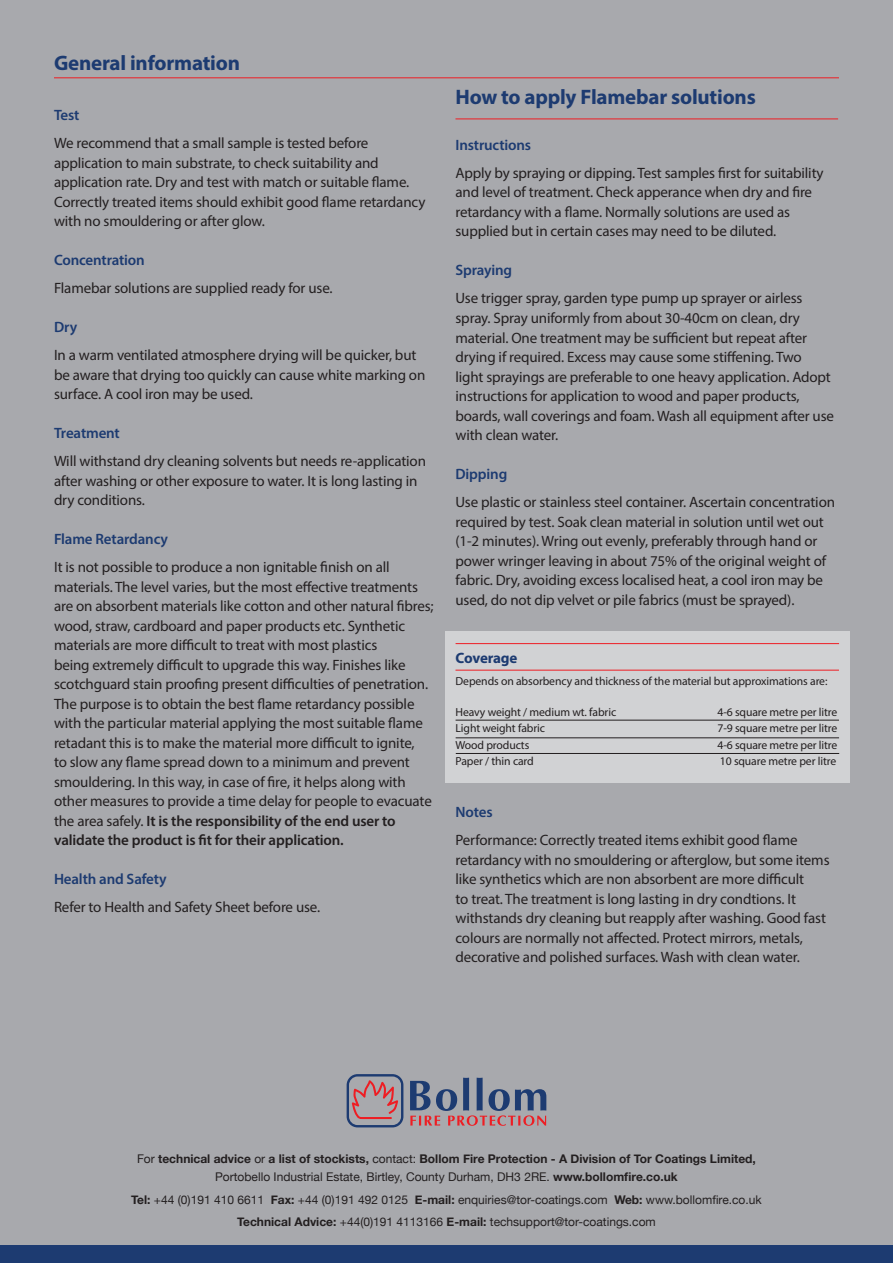
<style>
.page{position:relative;width:893px;height:1263px;background:#a8a9ad}
.page>*{position:absolute;margin:0;border:0;box-sizing:border-box;transform-origin:0 0}
.t1{font:700 21px "Myriad Pro";letter-spacing:-.01em;color:#1d3b71}
.t2{font:15px/19.5px "Myriad Pro";letter-spacing:-.01em;color:#231f20}
.t3{font:600 15px "Myriad Pro";letter-spacing:-.01em;color:#1d3b71}
.t4{font:700 15px "Myriad Pro";letter-spacing:-.02em;color:#1d3b71}
.t5{font:700 12px/18px "Helvetica Neue";color:#231f20;text-align:center}
.t6{font:12px "Helvetica Neue";color:#231f20}
.t7{font:11.7px "Myriad Pro";letter-spacing:-.01em;color:#231f20}
.s1{font-weight:600}
.s2{font-weight:400}
.s3{font-weight:700}
</style>
<div class="page">
<div style="left:0;top:1246px;width:893px;height:17px;background:#1d3b71"></div>
<svg style="left:347px;top:1074px;width:56px;height:53px"></svg>
<svg style="left:410px;top:1078px;width:136px;height:48px"></svg>
<hr style="left:54px;top:77px;width:785px;height:1px;background:#ee1d23">
<hr style="left:455px;top:119px;width:383px;height:1px;background:#ee1d23">
<div style="left:445px;top:631px;width:405px;height:152px;background:#d1d2d4"></div>
<hr style="left:455px;top:670px;width:384px;height:1px;background:#ee1d23">
<hr style="left:456px;top:643px;width:383px;height:1px;background:#ee1d23">
<hr style="left:456px;top:720px;width:383px;height:1px;background:#231f20">
<hr style="left:456px;top:737px;width:383px;height:1px;background:#231f20">
<hr style="left:456px;top:753px;width:383px;height:1px;background:#231f20">
<p class="t1" style="left:54px;top:49px;width:187px">General information</p>
<p class="t3" style="left:54px;top:106px;width:27px">Test</p>
<p class="t2" style="left:54px;top:133px;width:373px">We recommend that a small sample is tested before application to main substrate, to check suitability and application rate. Dry and test with match or suitable flame.<br>Correctly treated items should exhibit good flame retardancy with no smouldering or after glow.</p>
<p class="t3" style="left:54px;top:251px;width:92px">Concentration</p>
<p class="t2" style="left:54px;top:278px;width:280px">Flamebar solutions are supplied ready for use.</p>
<p class="t3" style="left:54px;top:318px;width:25px">Dry</p>
<p class="t2" style="left:54px;top:345px;width:373px">In a warm ventilated atmosphere drying will be quicker, but be aware that drying too quickly can cause white marking on surface. A cool iron may be used.</p>
<p class="t3" style="left:54px;top:424px;width:67px">Treatment</p>
<p class="t2" style="left:54px;top:451px;width:373px">Will withstand dry cleaning solvents but needs re-application after washing or other exposure to water. It is long lasting in dry conditions.</p>
<p class="t3" style="left:54px;top:530px;width:115px">Flame Retardancy</p>
<p class="t2" style="left:54px;top:557px;width:381px">It is not possible to produce a non ignitable finish on all materials. The level varies, but the most effective treatments are on absorbent materials like cotton and other natural fibres; wood, straw, cardboard and paper products etc. Synthetic materials are more difficult to treat with most plastics<br>being extremely difficult to upgrade this way. Finishes like scotchguard stain proofing present difficulties of penetration.<br>The purpose is to obtain the best flame retardancy possible with the particular material applying the most suitable flame retadant this is to make the material more difficult to ignite,<br>to slow any flame spread down to a minimum and prevent smouldering. In this way, in case of fire, it helps along with other measures to provide a time delay for people to evacuate the area safely. <span class="s1">It is the responsibility of the end user to validate the product is fit for their application.</span></p>
<p class="t3" style="left:54px;top:870px;width:114px">Health and Safety</p>
<p class="t2" style="left:54px;top:897px;width:268px">Refer to Health and Safety Sheet before use.</p>
<p class="t1" style="left:455px;top:84px;width:302px">How to apply Flamebar solutions</p>
<p class="t3" style="left:455px;top:135px;width:77px">Instructions</p>
<p class="t2" style="left:455px;top:163px;width:370px">Apply by spraying or dipping. Test samples first for suitability and level of treatment. Check apperance when dry and fire retardancy with a flame. Normally solutions are used as supplied but in certain cases may need to be diluted.</p>
<p class="t3" style="left:455px;top:261px;width:58px">Spraying</p>
<p class="t2" style="left:455px;top:288px;width:380px">Use trigger spray, garden type pump up sprayer or airless spray. Spray uniformly from about 30-40cm on clean, dry material. One treatment may be sufficient but repeat after drying if required. Excess may cause some stiffening. Two<br>light sprayings are preferable to one heavy application. Adopt instructions for application to wood and paper products, boards, wall coverings and foam. Wash all equipment after use with clean water.</p>
<p class="t3" style="left:455px;top:464px;width:53px">Dipping</p>
<p class="t2" style="left:455px;top:492px;width:381px">Use plastic or stainless steel container. Ascertain concentration required by test. Soak clean material in solution until wet out (1-2 minutes). Wring out evenly, preferably through hand or power wringer leaving in about 75% of the original weight of fabric. Dry, avoiding excess localised heat, a cool iron may be used, do not dip velvet or pile fabrics (must be sprayed).</p>
<p class="t4" style="left:456px;top:648px;width:63px">Coverage</p>
<p class="t7" style="left:456px;top:674px;width:373px">Depends on absorbency and thickness of the material but approximations are:</p>
<p class="t7" style="left:456px;top:704px;width:162px">Heavy weight / medium wt. fabric</p>
<p class="t7" style="left:717px;top:704px;width:121px">4-6 square metre per litre</p>
<p class="t7" style="left:456px;top:721px;width:91px">Light weight fabric</p>
<p class="t7" style="left:717px;top:721px;width:121px">7-9 square metre per litre</p>
<p class="t7" style="left:456px;top:737px;width:75px">Wood products</p>
<p class="t7" style="left:717px;top:737px;width:121px">4-6 square metre per litre</p>
<p class="t7" style="left:456px;top:754px;width:80px">Paper / thin card</p>
<p class="t7" style="left:720px;top:754px;width:118px">10 square metre per litre</p>
<p class="t3" style="left:455px;top:803px;width:39px">Notes</p>
<p class="t2" style="left:455px;top:830px;width:376px">Performance: Correctly treated items exhibit good flame retardancy with no smouldering or afterglow, but some items like synthetics which are non absorbent are more difficult<br>to treat. The treatment is long lasting in dry condtions. It withstands dry cleaning but reapply after washing. Good fast colours are normally not affected. Protect mirrors, metals, decorative and polished surfaces. Wash with clean water.</p>
<p class="t5" style="left:137px;top:1150px;width:620px"><span class="s2">For</span> technical advice <span class="s2">or</span> a list of stockists, <span class="s2">contact:</span> Bollom Fire Protection - A Division of Tor Coatings Limited,<br><span class="s2">Portobello Industrial Estate, Birtley, County Durham, DH3 2RE.</span> www.bollomfire.co.uk</p>
<p class="t6" style="left:131px;top:1191px;width:632px"><span class="s3">Tel:</span> +44 (0)191 410 6611 <span class="s3">Fax:</span> +44 (0)191 492 0125 <span class="s3">E-mail:</span> enquiries@tor-coatings.com <span class="s3">Web:</span> www.bollomfire.co.uk</p>
<p class="t6" style="left:237px;top:1213px;width:420px"><span class="s3">Technical Advice:</span> +44(0)191 4113166 <span class="s3">E-mail:</span> techsupport@tor-coatings.com</p>
</div>
